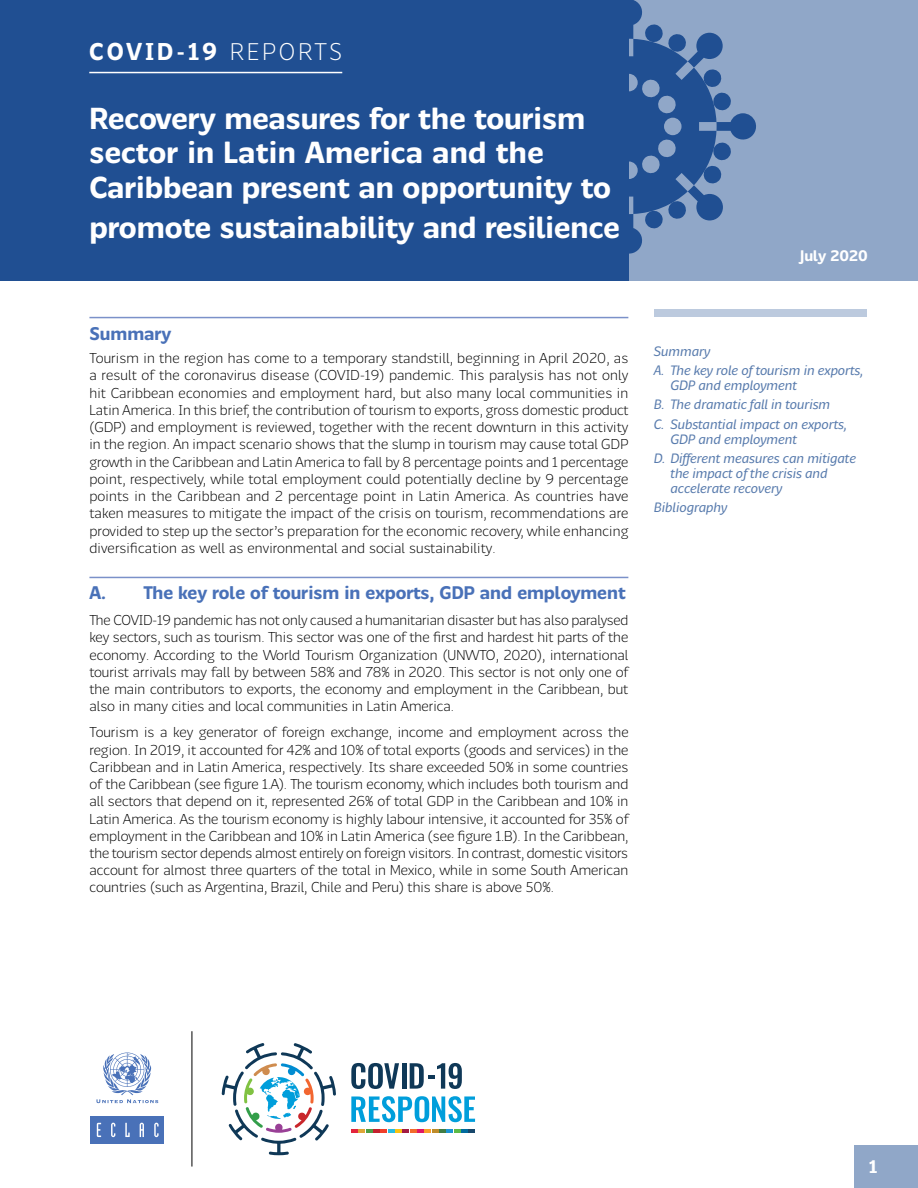
<style>
.page{position:relative;width:918px;height:1188px;background:#fff}
.page>*{position:absolute;margin:0;border:0;box-sizing:border-box;transform-origin:0 0}
.t1{font:700 30px/34.5px "Chilena";color:#fff}
.t2{font:700 24px "Chilena";letter-spacing:.13em;color:#fff}
.t3{font:700 18px "Chilena";color:#4971b8}
.t4{font:700 18px "Chilena";color:#fff}
.t5{font:700 15px "Chilena";color:#fff}
.t6{font:300 14.25px/17.2px "Chilena";color:#000;text-align:justify}
.t7{font:italic 13.5px/19.2px "Chilena";color:#587bad}
.s1{font-weight:300}
</style>
<div class="page">
<div style="left:854px;top:1145px;width:64px;height:43px;background:#90a7c8"></div>
<div style="left:628px;top:0;width:290px;height:281px;background:#90a7c8"></div>
<svg style="left:628px;top:0;width:128px;height:255px"></svg>
<div style="left:0;top:0;width:628px;height:281px;background:#204f92"></div>
<div style="left:654px;top:309px;width:212px;height:8px;background:#bccade"></div>
<hr style="left:192px;top:1031px;width:1px;height:136px;background:#000">
<svg style="left:222px;top:1043px;width:114px;height:112px"></svg>
<svg style="left:351px;top:1063px;width:48px;height:26px"></svg>
<div style="left:402px;top:1063px;width:5px;height:26px;background:#0f3857"></div>
<svg style="left:351px;top:1096px;width:124px;height:26px"></svg>
<svg style="left:410px;top:1063px;width:52px;height:26px"></svg>
<svg style="left:351px;top:1129px;width:124px;height:4px"></svg>
<svg style="left:96px;top:1053px;width:62px;height:50px"></svg>
<div style="left:90px;top:1116px;width:74px;height:27px;background:#4971b8"></div>
<svg style="left:97px;top:1123px;width:4px;height:14px"></svg>
<svg style="left:111px;top:1123px;width:4px;height:14px"></svg>
<svg style="left:125px;top:1123px;width:5px;height:14px"></svg>
<svg style="left:140px;top:1123px;width:4px;height:14px"></svg>
<svg style="left:154px;top:1123px;width:5px;height:14px"></svg>
<hr style="left:89px;top:72px;width:253px;height:1px;background:#fff">
<hr style="left:89px;top:317px;width:539px;height:1px;background:#7b91c9">
<hr style="left:89px;top:577px;width:539px;height:1px;background:#7b91c9">
<h2 class="t2" style="left:89px;top:35px;width:254px">COVID-19 <span class="s1">REPORTS</span></h2>
<h1 class="t1" style="left:89px;top:99px;width:523px">Recovery measures for the tourism sector in Latin America and the<br>Caribbean present an opportunity to</h1>
<h1 class="t1" style="left:89px;top:208px;width:532px">promote sustainability and resilience</h1>
<p class="t5" style="left:800px;top:245px;width:69px">July 2020</p>
<p class="t3" style="left:89px;top:320px;width:83px">Summary</p>
<p class="t6" style="left:89px;top:349px;width:541px">Tourism in the region has come to a temporary standstill, beginning in April 2020, as a result of the coronavirus disease (COVID-19) pandemic. This paralysis has not only hit Caribbean economies and employment hard, but also many local communities in Latin America. In this brief, the contribution of tourism to exports, gross domestic product (GDP) and employment is reviewed, together with the recent downturn in this activity in the region. An impact scenario shows that the slump in tourism may cause total GDP growth in the Caribbean and Latin America to fall by 8 percentage points and 1 percentage point, respectively, while total employment could potentially decline by 9 percentage points in the Caribbean and 2 percentage point in Latin America. As countries have taken measures to mitigate the impact of the crisis on tourism, recommendations are provided to step up the sector’s preparation for the economic recovery, while enhancing diversification as well as environmental and social sustainability.</p>
<p class="t3" style="left:89px;top:580px;width:538px">A. The key role of tourism in exports, GDP and employment</p>
<p class="t6" style="left:89px;top:611px;width:541px">The COVID-19 pandemic has not only caused a humanitarian disaster but has also paralysed key sectors, such as tourism. This sector was one of the first and hardest hit parts of the economy. According to the World Tourism Organization (UNWTO, 2020), international tourist arrivals may fall by between 58% and 78% in 2020. This sector is not only one of the main contributors to exports, the economy and employment in the Caribbean, but also in many cities and local communities in Latin America.</p>
<p class="t6" style="left:89px;top:723px;width:541px">Tourism is a key generator of foreign exchange, income and employment across the region. In 2019, it accounted for 42% and 10% of total exports (goods and services) in the Caribbean and in Latin America, respectively. Its share exceeded 50% in some countries of the Caribbean (see figure 1.A). The tourism economy, which includes both tourism and all sectors that depend on it, represented 26% of total GDP in the Caribbean and 10% in Latin America. As the tourism economy is highly labour intensive, it accounted for 35% of employment in the Caribbean and 10% in Latin America (see figure 1.B). In the Caribbean, the tourism sector depends almost entirely on foreign visitors. In contrast, domestic visitors account for almost three quarters of the total in Mexico, while in some South American countries (such as Argentina, Brazil, Chile and Peru) this share is above 50%.</p>
<p class="t7" style="left:654px;top:341px;width:211px">Summary<br>A. The key role of tourism in exports,</p>
<p class="t7" style="left:654px;top:375px;width:195px;text-indent:16px">GDP and employment<br>B. The dramatic fall in tourism<br>C. Substantial impact on exports,</p>
<p class="t7" style="left:654px;top:429px;width:204px;text-indent:16px">GDP and employment<br>D. Different measures can mitigate</p>
<p class="t7" style="left:670px;top:465px;width:159px;line-height:15px">the impact of the crisis and accelerate recovery</p>
<p class="t7" style="left:654px;top:497px;width:75px">Bibliography</p>
<p class="t4" style="left:869px;top:1154px;width:10px">1</p>
</div>
